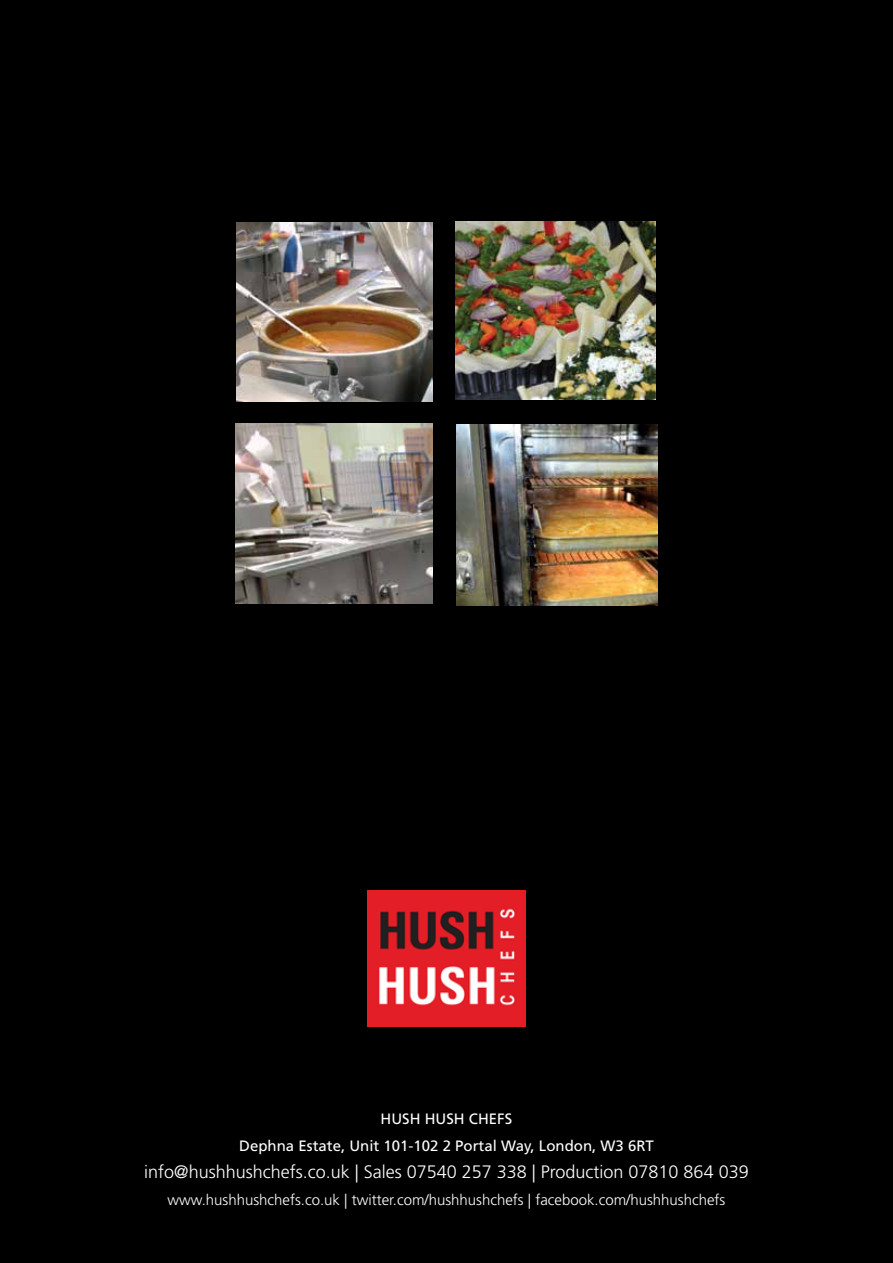
<style>
.page{position:relative;width:893px;height:1263px;background:#000}
.page>*{position:absolute;margin:0;border:0;box-sizing:border-box;transform-origin:0 0}
.t1{font:300 18px "Frutiger LT Std";color:#fff}
.t2{font:300 15px "Frutiger LT Std";color:#fff}
.t3{font:15px/27px "Frutiger LT Std";color:#fff;text-align:center}
</style>
<div class="page">
<img style="left:368px;top:890px;width:157px;height:136px">
<img style="left:236px;top:424px;width:197px;height:179px">
<img style="left:456px;top:424px;width:201px;height:181px">
<img style="left:455px;top:222px;width:200px;height:177px">
<img style="left:237px;top:222px;width:195px;height:179px">
<p class="t3" style="left:239px;top:1106px;width:416px">HUSH HUSH CHEFS<br>Dephna Estate, Unit 101-102 2 Portal Way, London, W3 6RT</p>
<p class="t1" style="left:144px;top:1162px;width:606px">info@hushhushchefs.co.uk | Sales 07540 257 338 | Production 07810 864 039</p>
<p class="t2" style="left:167px;top:1192px;width:559px">www.hushhushchefs.co.uk | twitter.com/hushhushchefs | facebook.com/hushhushchefs</p>
</div>
